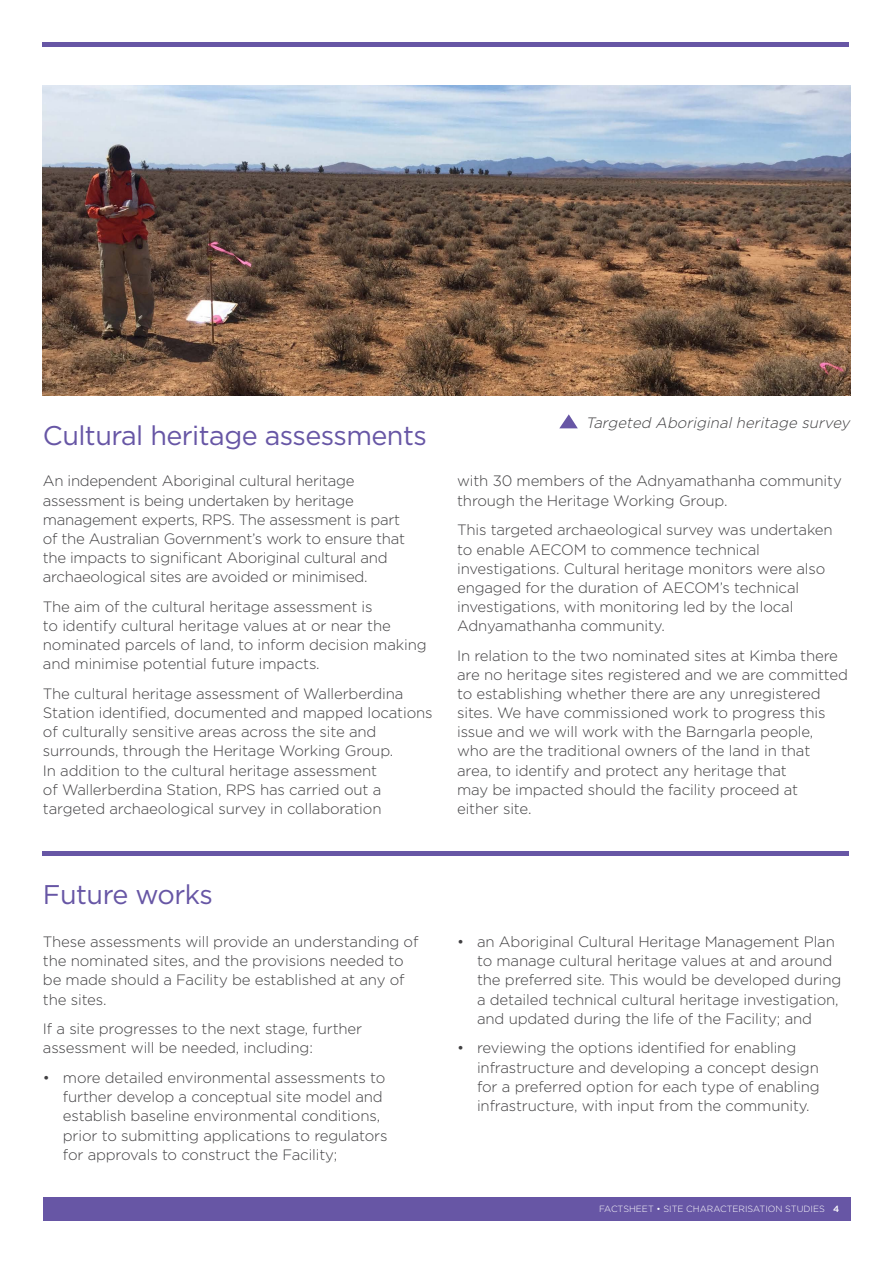
<style>
.page{position:relative;width:893px;height:1263px;background:#fff}
.page>*{position:absolute;margin:0;border:0;box-sizing:border-box;transform-origin:0 0}
.t1{font:27px "Gotham";letter-spacing:-.02em;color:#6756a5}
.t2{font:300 15px/19.2px "Gotham";letter-spacing:-.01em;color:#414042}
.t3{font:italic 300 15px "Gotham";color:#414042}
.t4{font:300 9px "Gotham";color:#fff}
.s1{font-weight:500}
</style>
<div class="page">
<div style="left:43px;top:1197px;width:807px;height:23px;background:#6756a5"></div>
<hr style="left:43px;top:43px;width:806px;height:4px;background:#6756a5">
<hr style="left:43px;top:852px;width:806px;height:4px;background:#6756a5">
<img style="left:43px;top:85px;width:807px;height:311px">
<svg style="left:559px;top:414px;width:19px;height:14px"></svg>
<h1 class="t1" style="left:43px;top:418px;width:385px">Cultural heritage assessments</h1>
<p class="t2" style="left:43px;top:471px;width:364px">An independent Aboriginal cultural heritage assessment is being undertaken by heritage management experts, RPS. The assessment is part of the Australian Government’s work to ensure that the impacts to significant Aboriginal cultural and archaeological sites are avoided or minimised.</p>
<p class="t2" style="left:43px;top:596px;width:385px">The aim of the cultural heritage assessment is<br>to identify cultural heritage values at or near the nominated parcels of land, to inform decision making and minimise potential future impacts.</p>
<p class="t2" style="left:43px;top:684px;width:391px">The cultural heritage assessment of Wallerberdina Station identified, documented and mapped locations of culturally sensitive areas across the site and surrounds, through the Heritage Working Group.<br>In addition to the cultural heritage assessment<br>of Wallerberdina Station, RPS has carried out a targeted archaeological survey in collaboration</p>
<p class="t3" style="left:586px;top:413px;width:269px">Targeted Aboriginalheritage survey</p>
<p class="t2" style="left:457px;top:471px;width:386px">with 30 members of the Adnyamathanha community through the Heritage Working Group.</p>
<p class="t2" style="left:457px;top:520px;width:377px">This targeted archaeological survey was undertaken to enable AECOM to commence technical investigations. Cultural heritage monitors were also engaged for the duration of AECOM’s technical investigations, with monitoring led by the local Adnyamathanha community.</p>
<p class="t2" style="left:457px;top:645px;width:392px">In relation to the two nominated sites at Kimba there are no heritage sites registered and we are committed to establishing whether there are any unregistered sites. We have commissioned work to progress this issue and we will work with the Barngarla people, who are the traditional owners of the land in that area, to identify and protect any heritage that<br>may be impacted should the facility proceed at<br>either site.</p>
<h1 class="t1" style="left:43px;top:877px;width:172px">Future works</h1>
<p class="t2" style="left:43px;top:932px;width:377px">These assessments will provide an understanding of the nominated sites, and the provisions needed to be made should a Facility be established at any of the sites.</p>
<p class="t2" style="left:43px;top:1019px;width:321px">If a site progresses to the next stage, further assessment will be needed, including:</p>
<p class="t2" style="left:63px;top:1068px;width:326px;text-indent:-20px">• more detailed environmental assessments to further develop a conceptual site model and establish baseline environmental conditions, prior to submitting applications to regulators for approvals to construct the Facility;</p>
<p class="t2" style="left:477px;top:932px;width:366px;text-indent:-20px">• an Aboriginal Cultural Heritage Management Plan to manage cultural heritage values at and around the preferred site. This would be developed during a detailed technical cultural heritage investigation, and updated during the life of the Facility; and</p>
<p class="t2" style="left:477px;top:1038px;width:344px;text-indent:-20px">• reviewing the options identified for enabling infrastructure and developing a concept design for a preferred option for each type of enabling infrastructure, with input from the community.</p>
<p class="t4" style="left:599px;top:1203px;width:242px">FACTSHEET • SITE CHARACTERISATION STUDIES <span class="s1">4</span></p>
</div>
